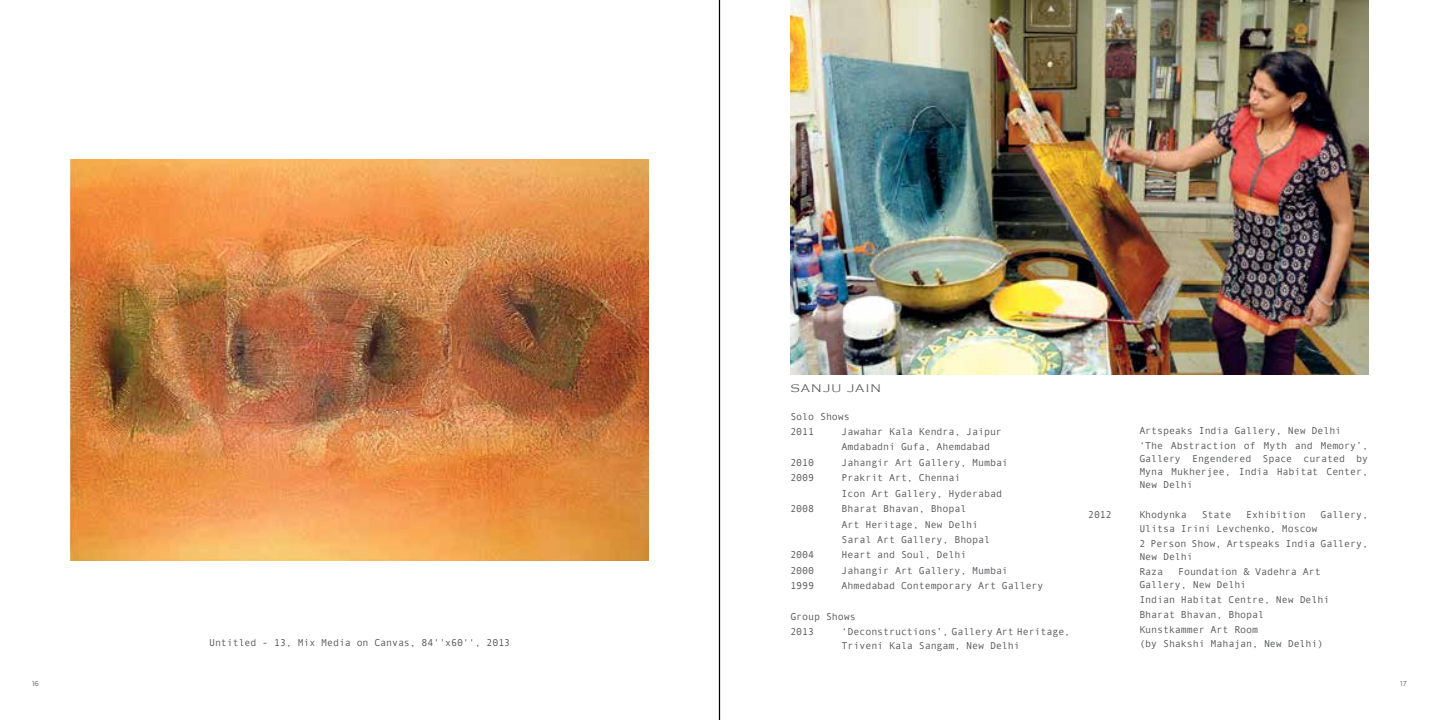
<style>
.page{position:relative;width:1439px;height:720px;background:#fff}
.page>*{position:absolute;margin:0;border:0;box-sizing:border-box;transform-origin:0 0}
.t1{font:300 11.25px "Copperplate Gothic";letter-spacing:.1em;color:#58595b;scale:1.11 1}
.t2{font:10px/15.4px "Andale Mono";letter-spacing:-.01em;color:#58595b}
.t3{font:6.88px "Gotham";color:#58595b}
</style>
<div class="page">
<hr style="left:719px;top:0;width:1px;height:719px;background:#000">
<img style="left:71px;top:159px;width:577px;height:401px">
<img style="left:790px;top:0;width:578px;height:374px">
<p class="t2" style="left:209px;top:634px;width:303px">Untitled - 13, Mix Media on Canvas, 84''x60'', 2013</p>
<p class="t1" style="left:790px;top:382px;width:83px">SANJU JAIN</p>
<p class="t2" style="left:790px;top:407px;width:61px">Solo Shows<br>2011</p>
<p class="t2" style="left:841px;top:423px;width:162px">Jawahar Kala Kendra, Jaipur<br>Amdabadni Gufa, Ahemdabad</p>
<p class="t2" style="left:790px;top:454px;width:25px">2010</p>
<p class="t2" style="left:841px;top:454px;width:168px">Jahangir Art Gallery, Mumbai</p>
<p class="t2" style="left:790px;top:469px;width:25px">2009</p>
<p class="t2" style="left:841px;top:469px;width:162px">Prakrit Art, Chennai<br>Icon Art Gallery, Hyderabad</p>
<p class="t2" style="left:790px;top:500px;width:25px">2008</p>
<p class="t2" style="left:841px;top:500px;width:150px">Bharat Bhavan, Bhopal<br>Art Heritage, New Delhi<br>Saral Art Gallery, Bhopal</p>
<p class="t2" style="left:790px;top:546px;width:25px">2004</p>
<p class="t2" style="left:841px;top:546px;width:126px">Heart and Soul, Delhi</p>
<p class="t2" style="left:790px;top:562px;width:25px">2000</p>
<p class="t2" style="left:841px;top:562px;width:168px">Jahangir Art Gallery, Mumbai</p>
<p class="t2" style="left:790px;top:577px;width:25px">1999</p>
<p class="t2" style="left:841px;top:577px;width:203px">Ahmedabad Contemporary Art Gallery</p>
<p class="t2" style="left:790px;top:608px;width:67px">Group Shows<br>2013</p>
<p class="t2" style="left:841px;top:624px;width:230px;line-height:13.8px">‘Deconstructions’, Gallery Art Heritage,<br>Triveni Kala Sangam, New Delhi</p>
<p class="t2" style="left:1139px;top:422px;width:230px;line-height:15px">Artspeaks India Gallery, New Delhi<br>‘The Abstraction of Myth and Memory’,</p>
<p class="t2" style="left:1139px;top:451px;width:230px;line-height:13.2px;text-align:justify">Gallery Engendered Space curated by Myna Mukherjee, India Habitat Center, New Delhi</p>
<p class="t2" style="left:1088px;top:506px;width:25px">2012</p>
<p class="t2" style="left:1139px;top:506px;width:49px">Khodynka</p>
<p class="t2" style="left:1201px;top:506px;width:31px">State</p>
<p class="t2" style="left:1246px;top:506px;width:61px">Exhibition</p>
<p class="t2" style="left:1320px;top:506px;width:49px">Gallery,</p>
<p class="t2" style="left:1139px;top:520px;width:230px;line-height:15px">Ulitsa Irini Levchenko, Moscow<br>2 Person Show, Artspeaks India Gallery,</p>
<p class="t2" style="left:1139px;top:548px;width:55px;line-height:15px">New Delhi<br>Raza</p>
<p class="t2" style="left:1139px;top:564px;width:183px;line-height:13.2px;text-indent:39px">Foundation &amp; Vadehra Art<br>Gallery, New Delhi</p>
<p class="t2" style="left:1139px;top:591px;width:192px;line-height:15px">Indian Habitat Centre, New Delhi<br>Bharat Bhavan, Bhopal<br>Kunstkammer Art Room</p>
<p class="t2" style="left:1139px;top:635px;width:186px">(by Shakshi Mahajan, New Delhi)</p>
<p class="t3" style="left:32px;top:679px;width:8px">16</p>
<p class="t3" style="left:1400px;top:679px;width:8px">17</p>
</div>
